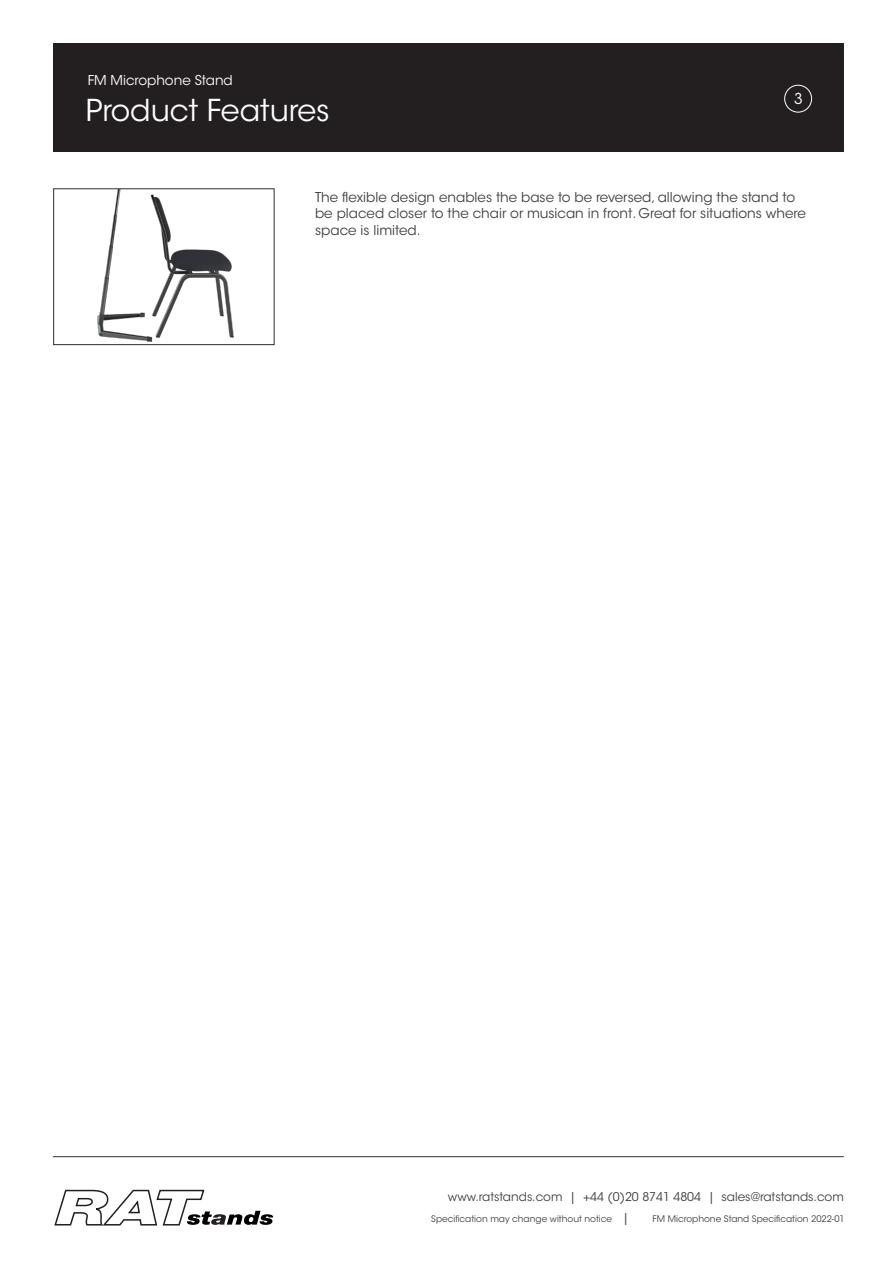
<style>
.page{position:relative;width:893px;height:1263px;background:#fff}
.page>*{position:absolute;margin:0;border:0;box-sizing:border-box;transform-origin:0 0}
.t1{font:30px "ITC Avant Garde Std";color:#fff}
.t2{font:15px "ITC Avant Garde Std";color:#fff}
.t3{font:13.5px/16.5px "ITC Avant Garde Std";color:#404040}
.t4{font:13.5px "ITC Avant Garde Std";color:#fff}
.t5{font:12px "ITC Avant Garde Std";color:#404040}
.t6{font:9px "ITC Avant Garde Std";color:#404040}
.s1{font-size:12px}
</style>
<div class="page">
<img style="left:98px;top:191px;width:136px;height:150px">
<svg style="left:54px;top:1189px;width:219px;height:37px"></svg>
<hr style="left:53px;top:1156px;width:791px;height:1px;background:#323232">
<div style="left:53px;top:44px;width:791px;height:108px;background:#231f20"></div>
<div style="left:784px;top:85px;width:28px;height:27px;border:1px solid #fff;border-radius:50%"></div>
<div style="left:53px;top:189px;width:221px;height:156px;border:1px solid #2b2d30"></div>
<p class="t4" style="left:88px;top:75px;width:147px">FM Microphone Stand</p>
<h1 class="t1" style="left:86px;top:99px;width:245px">Product Features</h1>
<p class="t2" style="left:794px;top:93px;width:10px">3</p>
<p class="t3" style="left:315px;top:190px;width:492px">The flexible design enables the base to be reversed, allowing the stand to be placed closer to the chair or musican in front. Great for situations where space is limited.</p>
<p class="t5" style="left:448px;top:1192px;width:397px">www.ratstands.com | +44 (0)20 8741 4804 | sales@ratstands.com</p>
<p class="t6" style="left:653px;top:1215px;width:194px">FM Microphone Stand Specification 2022-01</p>
<p class="t6" style="left:431px;top:1215px;width:200px">Specification may change without notice <span class="s1">|</span></p>
</div>
